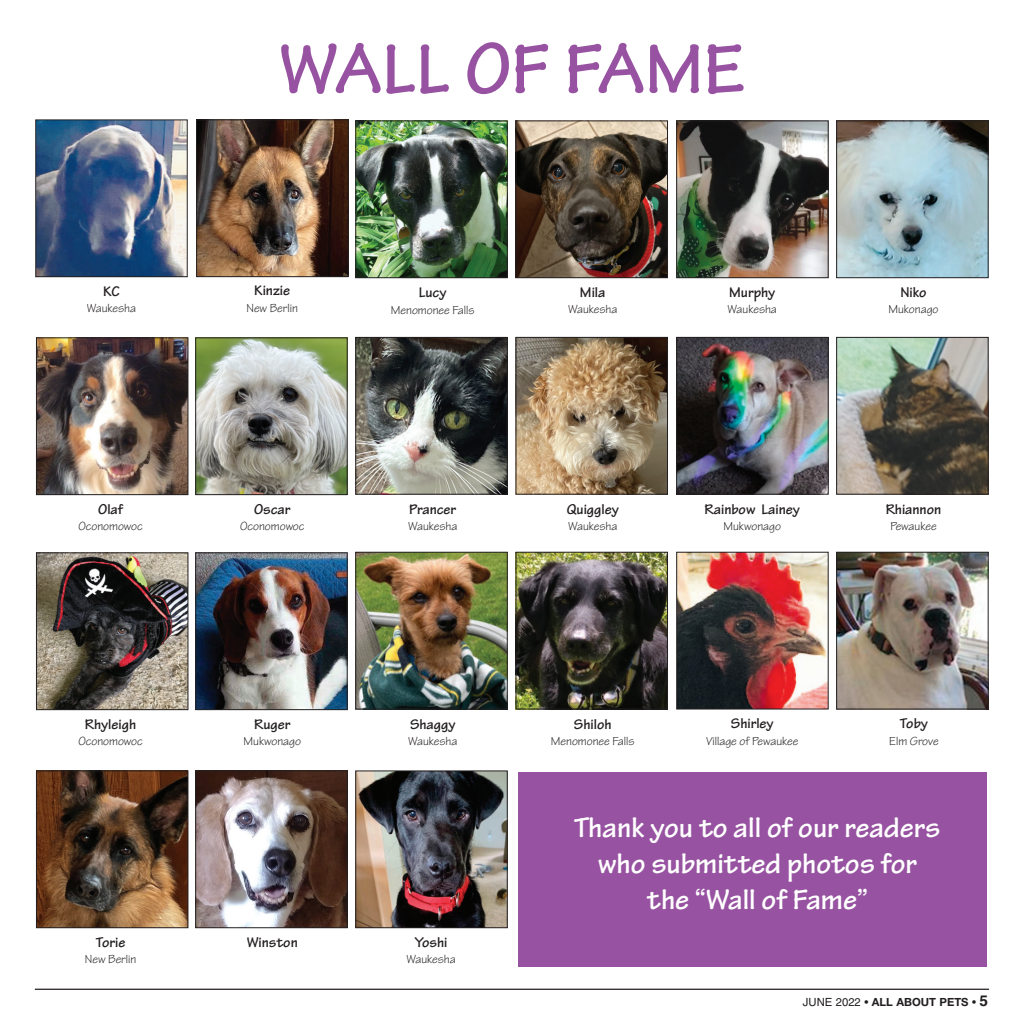
<style>
.page{position:relative;width:1024px;height:1035px;background:#fff}
.page>*{position:absolute;margin:0;border:0;box-sizing:border-box;transform-origin:0 0}
.t1{font:700 75px "Tekton Pro";color:#9753a1}
.t2{font:700 30px/36px "Tekton Pro";color:#fff;text-align:center}
.t3{font:700 15px "Tekton Pro";color:#231f20}
.t4{font:12.5px "Tekton Pro";color:#231f20}
.t5{font:700 11.25px "Helvetica Neue";color:#231f20}
.s1{font-family:"Helvetica";font-weight:400}
.s2{font-family:"Helvetica LT Std";font-size:15px}
</style>
<div class="page">
<hr style="left:35px;top:989px;width:954px;height:1px;background:#231f20">
<div style="left:519px;top:772px;width:468px;height:195px;background:#9753a1"></div>
<img style="left:357px;top:123px;width:148px;height:153px">
<div style="left:355px;top:121px;width:152px;height:157px;border:1px solid #231f20"></div>
<img style="left:518px;top:123px;width:148px;height:153px">
<div style="left:516px;top:121px;width:152px;height:157px;border:1px solid #231f20"></div>
<img style="left:678px;top:123px;width:148px;height:153px">
<div style="left:676px;top:121px;width:152px;height:157px;border:1px solid #231f20"></div>
<img style="left:838px;top:123px;width:148px;height:153px">
<div style="left:836px;top:121px;width:152px;height:157px;border:1px solid #231f20"></div>
<img style="left:38px;top:339px;width:148px;height:154px">
<div style="left:36px;top:337px;width:152px;height:158px;border:1px solid #231f20"></div>
<img style="left:197px;top:339px;width:148px;height:154px">
<div style="left:195px;top:337px;width:152px;height:158px;border:1px solid #231f20"></div>
<img style="left:357px;top:339px;width:148px;height:154px">
<div style="left:355px;top:337px;width:152px;height:158px;border:1px solid #231f20"></div>
<img style="left:518px;top:339px;width:148px;height:154px">
<div style="left:516px;top:337px;width:152px;height:158px;border:1px solid #231f20"></div>
<img style="left:678px;top:339px;width:148px;height:154px">
<div style="left:676px;top:337px;width:152px;height:158px;border:1px solid #231f20"></div>
<img style="left:838px;top:339px;width:148px;height:154px">
<div style="left:836px;top:337px;width:152px;height:158px;border:1px solid #231f20"></div>
<img style="left:38px;top:555px;width:148px;height:153px">
<div style="left:36px;top:553px;width:152px;height:157px;border:1px solid #231f20"></div>
<img style="left:197px;top:554px;width:148px;height:154px">
<div style="left:195px;top:552px;width:152px;height:158px;border:1px solid #231f20"></div>
<img style="left:357px;top:554px;width:148px;height:153px">
<div style="left:355px;top:552px;width:152px;height:157px;border:1px solid #231f20"></div>
<img style="left:518px;top:554px;width:148px;height:153px">
<div style="left:516px;top:552px;width:152px;height:157px;border:1px solid #231f20"></div>
<img style="left:678px;top:554px;width:148px;height:153px">
<div style="left:676px;top:552px;width:152px;height:157px;border:1px solid #231f20"></div>
<img style="left:838px;top:554px;width:148px;height:153px">
<div style="left:836px;top:552px;width:152px;height:157px;border:1px solid #231f20"></div>
<img style="left:38px;top:773px;width:148px;height:153px">
<div style="left:36px;top:771px;width:152px;height:157px;border:1px solid #231f20"></div>
<img style="left:197px;top:773px;width:148px;height:153px">
<div style="left:195px;top:771px;width:152px;height:157px;border:1px solid #231f20"></div>
<img style="left:357px;top:773px;width:148px;height:153px">
<div style="left:355px;top:771px;width:152px;height:157px;border:1px solid #231f20"></div>
<img style="left:198px;top:122px;width:148px;height:153px">
<div style="left:196px;top:120px;width:152px;height:157px;border:1px solid #231f20"></div>
<img style="left:37px;top:122px;width:149px;height:153px">
<div style="left:35px;top:120px;width:153px;height:157px;border:1px solid #231f20"></div>
<h1 class="t1" style="left:278px;top:39px;width:468px">WALL OF FAME</h1>
<p class="t3" style="left:103px;top:286px;width:18px">KC</p>
<p class="t4" style="left:87px;top:304px;width:51px">Waukesha</p>
<p class="t3" style="left:254px;top:285px;width:37px">Kinzie</p>
<p class="t4" style="left:246px;top:303px;width:53px">New Berlin</p>
<p class="t3" style="left:419px;top:287px;width:29px">Lucy</p>
<p class="t4" style="left:391px;top:305px;width:85px">Menomonee Falls</p>
<p class="t3" style="left:580px;top:287px;width:27px">Mila</p>
<p class="t4" style="left:568px;top:305px;width:51px">Waukesha</p>
<p class="t3" style="left:729px;top:286px;width:48px">Murphy</p>
<p class="t4" style="left:727px;top:305px;width:51px">Waukesha</p>
<p class="t3" style="left:900px;top:286px;width:28px">Niko</p>
<p class="t4" style="left:888px;top:305px;width:52px">Mukonago</p>
<p class="t3" style="left:98px;top:503px;width:26px">Olaf</p>
<p class="t4" style="left:78px;top:521px;width:66px">Oconomowoc</p>
<p class="t3" style="left:254px;top:503px;width:38px">Oscar</p>
<p class="t4" style="left:240px;top:521px;width:66px">Oconomowoc</p>
<p class="t3" style="left:409px;top:503px;width:49px">Prancer</p>
<p class="t4" style="left:408px;top:521px;width:51px">Waukesha</p>
<p class="t3" style="left:567px;top:503px;width:54px">Quiggley</p>
<p class="t4" style="left:568px;top:521px;width:51px">Waukesha</p>
<p class="t3" style="left:704px;top:503px;width:97px">Rainbow Lainey</p>
<p class="t4" style="left:723px;top:521px;width:59px">Mukwonago</p>
<p class="t3" style="left:886px;top:503px;width:57px">Rhiannon</p>
<p class="t4" style="left:890px;top:521px;width:48px">Pewaukee</p>
<p class="t3" style="left:85px;top:718px;width:53px">Rhyleigh</p>
<p class="t4" style="left:78px;top:737px;width:66px">Oconomowoc</p>
<p class="t3" style="left:254px;top:718px;width:38px">Ruger</p>
<p class="t4" style="left:244px;top:736px;width:59px">Mukwonago</p>
<p class="t3" style="left:410px;top:718px;width:47px">Shaggy</p>
<p class="t4" style="left:408px;top:736px;width:51px">Waukesha</p>
<p class="t3" style="left:574px;top:718px;width:39px">Shiloh</p>
<p class="t4" style="left:551px;top:736px;width:85px">Menomonee Falls</p>
<p class="t3" style="left:731px;top:718px;width:44px">Shirley</p>
<p class="t4" style="left:706px;top:736px;width:94px">Village of Pewaukee</p>
<p class="t3" style="left:900px;top:718px;width:30px">Toby</p>
<p class="t4" style="left:889px;top:736px;width:51px">Elm Grove</p>
<h2 class="t2" style="left:574px;top:812px;width:368px">Thank you to all of our readers who submitted photos for the “Wall of Fame”</h2>
<p class="t3" style="left:96px;top:936px;width:31px">Torie</p>
<p class="t4" style="left:85px;top:955px;width:53px">New Berlin</p>
<p class="t3" style="left:247px;top:936px;width:52px">Winston</p>
<p class="t3" style="left:415px;top:936px;width:34px">Yoshi</p>
<p class="t4" style="left:406px;top:955px;width:51px">Waukesha</p>
<p class="t5" style="left:803px;top:998px;width:187px"><span class="s1">JUNE 2022 •</span> ALL ABOUT PETS <span class="s1">•</span> <span class="s2">5</span></p>
</div>
